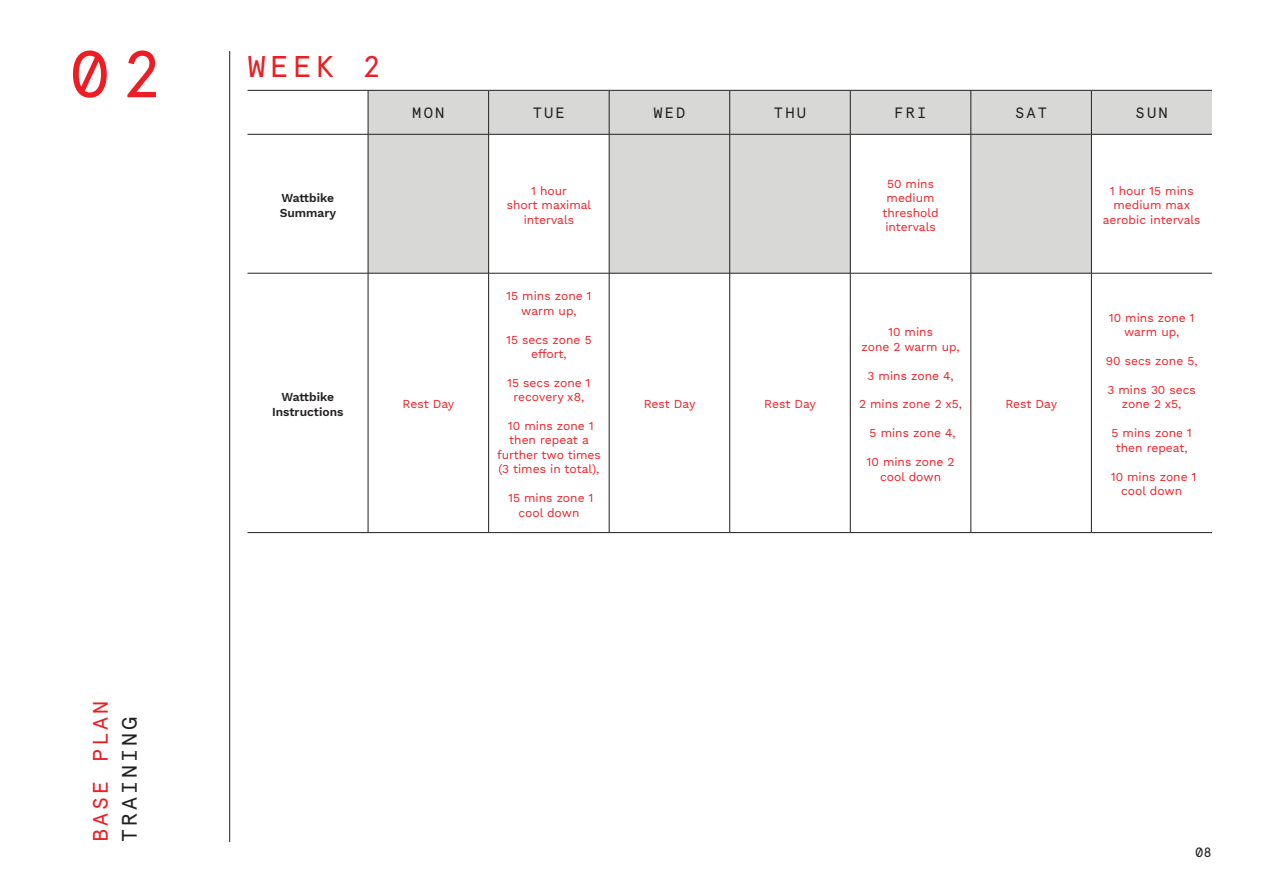
<style>
.page{position:relative;width:1263px;height:893px;background:#fff}
.page>*{position:absolute;margin:0;border:0;box-sizing:border-box;transform-origin:0 0}
.t1{font:66px "Apercu Pro Mono";color:#ee1d23}
.H3__e_g_1_1A{font:30px "Apercu Pro Mono";color:#ee1d23}
.t2{font:21px "Apercu Pro Mono";letter-spacing:.14em;color:#ee1d23}
.t3{font:21px "Apercu Pro Mono";letter-spacing:.14em;color:#231f20}
.t4{font:15px "Apercu Pro Mono";letter-spacing:.14em;color:#231f20}
.t5{font:13.5px "Apercu Pro Mono";color:#231f20}
.t6{font:12px/14.4px "Work Sans";color:#ee1d23;text-align:center}
.t7{font:12px/14.4px "Work Sans";color:#ec1d25;text-align:center}
.t8{font:600 12px/14.4px "Work Sans";color:#231f20}
</style>
<div class="page">
<hr style="left:229px;top:51px;width:1px;height:791px;background:#231f20">
<div style="left:369px;top:91px;width:843px;height:43px;background:#d8d9d7"></div>
<svg style="left:369px;top:135px;width:722px;height:138px;fill:#d8d9d7"></svg>
<hr style="left:247px;top:90px;width:121px;height:1px;background:#231f20">
<hr style="left:368px;top:91px;width:1px;height:43px;background:#231f20">
<hr style="left:368px;top:90px;width:121px;height:1px;background:#231f20">
<hr style="left:489px;top:90px;width:120px;height:1px;background:#231f20">
<hr style="left:609px;top:90px;width:121px;height:1px;background:#231f20">
<hr style="left:730px;top:90px;width:120px;height:1px;background:#231f20">
<hr style="left:850px;top:90px;width:121px;height:1px;background:#231f20">
<hr style="left:488px;top:91px;width:1px;height:43px;background:#231f20">
<hr style="left:609px;top:91px;width:1px;height:43px;background:#231f20">
<hr style="left:729px;top:91px;width:1px;height:43px;background:#231f20">
<hr style="left:850px;top:91px;width:1px;height:43px;background:#231f20">
<hr style="left:970px;top:91px;width:1px;height:43px;background:#231f20">
<hr style="left:971px;top:90px;width:120px;height:1px;background:#231f20">
<hr style="left:1091px;top:91px;width:1px;height:43px;background:#231f20">
<hr style="left:1091px;top:90px;width:121px;height:1px;background:#231f20">
<hr style="left:247px;top:134px;width:121px;height:1px;background:#231f20">
<hr style="left:247px;top:273px;width:121px;height:1px;background:#231f20">
<hr style="left:247px;top:532px;width:121px;height:1px;background:#231f20">
<hr style="left:368px;top:134px;width:1px;height:139px;background:#231f20">
<hr style="left:368px;top:273px;width:1px;height:259px;background:#231f20">
<hr style="left:368px;top:134px;width:121px;height:1px;background:#231f20">
<hr style="left:489px;top:134px;width:120px;height:1px;background:#231f20">
<hr style="left:609px;top:134px;width:121px;height:1px;background:#231f20">
<hr style="left:730px;top:134px;width:120px;height:1px;background:#231f20">
<hr style="left:850px;top:134px;width:121px;height:1px;background:#231f20">
<hr style="left:488px;top:134px;width:1px;height:139px;background:#231f20">
<hr style="left:609px;top:134px;width:1px;height:139px;background:#231f20">
<hr style="left:729px;top:134px;width:1px;height:139px;background:#231f20">
<hr style="left:850px;top:134px;width:1px;height:139px;background:#231f20">
<hr style="left:488px;top:273px;width:1px;height:259px;background:#231f20">
<hr style="left:609px;top:273px;width:1px;height:259px;background:#231f20">
<hr style="left:729px;top:273px;width:1px;height:259px;background:#231f20">
<hr style="left:850px;top:273px;width:1px;height:259px;background:#231f20">
<hr style="left:368px;top:273px;width:121px;height:1px;background:#231f20">
<hr style="left:489px;top:273px;width:120px;height:1px;background:#231f20">
<hr style="left:609px;top:273px;width:121px;height:1px;background:#231f20">
<hr style="left:730px;top:273px;width:120px;height:1px;background:#231f20">
<hr style="left:850px;top:273px;width:121px;height:1px;background:#231f20">
<hr style="left:368px;top:532px;width:121px;height:1px;background:#231f20">
<hr style="left:489px;top:532px;width:120px;height:1px;background:#231f20">
<hr style="left:609px;top:532px;width:121px;height:1px;background:#231f20">
<hr style="left:730px;top:532px;width:120px;height:1px;background:#231f20">
<hr style="left:850px;top:532px;width:121px;height:1px;background:#231f20">
<hr style="left:970px;top:134px;width:1px;height:139px;background:#231f20">
<hr style="left:970px;top:273px;width:1px;height:259px;background:#231f20">
<hr style="left:971px;top:134px;width:120px;height:1px;background:#231f20">
<hr style="left:971px;top:273px;width:120px;height:1px;background:#231f20">
<hr style="left:971px;top:532px;width:120px;height:1px;background:#231f20">
<hr style="left:1091px;top:134px;width:1px;height:139px;background:#231f20">
<hr style="left:1091px;top:273px;width:1px;height:259px;background:#231f20">
<hr style="left:1091px;top:134px;width:121px;height:1px;background:#231f20">
<hr style="left:1091px;top:273px;width:121px;height:1px;background:#231f20">
<hr style="left:1091px;top:532px;width:121px;height:1px;background:#231f20">
<h1 class="t1" style="left:69px;top:24px;width:93px">02</h1>
<h3 class="t2" style="left:85px;top:842px;width:142px;rotate:-90deg">BASE PLAN</h3>
<h3 class="t3" style="left:114px;top:842px;width:126px;rotate:-90deg">TRAINING</h3>
<p class="H3__e_g_1_1A" style="left:247px;top:44px;width:134px">WEEK 2</p>
<p class="t4" style="left:412px;top:101px;width:34px">MON</p>
<p class="t4" style="left:533px;top:101px;width:34px">TUE</p>
<p class="t4" style="left:653px;top:101px;width:34px">WED</p>
<p class="t4" style="left:774px;top:101px;width:34px">THU</p>
<p class="t4" style="left:894px;top:101px;width:34px">FRI</p>
<p class="t4" style="left:1015px;top:101px;width:34px">SAT</p>
<p class="t4" style="left:1135px;top:101px;width:34px">SUN</p>
<p class="t8" style="left:280px;top:191px;width:58px">Wattbike<br>Summary</p>
<p class="t7" style="left:507px;top:184px;width:86px">1 hour<br>short maximal intervals</p>
<p class="t6" style="left:882px;top:177px;width:58px">50 mins medium threshold intervals</p>
<p class="t6" style="left:1103px;top:184px;width:99px">1 hour 15 mins medium max aerobic intervals</p>
<p class="t8" style="left:272px;top:391px;width:73px;text-align:center">Wattbike<br>Instructions</p>
<p class="t7" style="left:403px;top:398px;width:53px">Rest Day</p>
<p class="t7" style="left:506px;top:290px;width:87px">15 mins zone 1 warm up,</p>
<p class="t7" style="left:506px;top:333px;width:87px">15 secs zone 5 effort,</p>
<p class="t7" style="left:507px;top:376px;width:85px">15 secs zone 1 recovery x8,</p>
<p class="t7" style="left:497px;top:419px;width:105px">10 mins zone 1 then repeat a further two times (3 times in total),</p>
<p class="t7" style="left:508px;top:491px;width:87px">15 mins zone 1 cool down</p>
<p class="t6" style="left:644px;top:398px;width:53px">Rest Day</p>
<p class="t6" style="left:764px;top:398px;width:53px">Rest Day</p>
<p class="t6" style="left:861px;top:326px;width:100px">10 mins<br>zone 2 warm up,</p>
<p class="t6" style="left:867px;top:369px;width:88px">3 mins zone 4,</p>
<p class="t6" style="left:859px;top:398px;width:105px">2 mins zone 2 x5,</p>
<p class="t6" style="left:869px;top:426px;width:88px">5 mins zone 4,</p>
<p class="t6" style="left:866px;top:455px;width:90px">10 mins zone 2 cool down</p>
<p class="t6" style="left:1005px;top:398px;width:53px">Rest Day</p>
<p class="t6" style="left:1109px;top:311px;width:87px">10 mins zone 1 warm up,</p>
<p class="t6" style="left:1106px;top:354px;width:93px">90 secs zone 5,</p>
<p class="t6" style="left:1107px;top:383px;width:90px">3 mins 30 secs zone 2 x5,</p>
<p class="t6" style="left:1111px;top:426px;width:82px">5 mins zone 1 then repeat,</p>
<p class="t6" style="left:1111px;top:470px;width:87px">10 mins zone 1 cool down</p>
<p class="t5" style="left:1195px;top:842px;width:18px">08</p>
</div>
